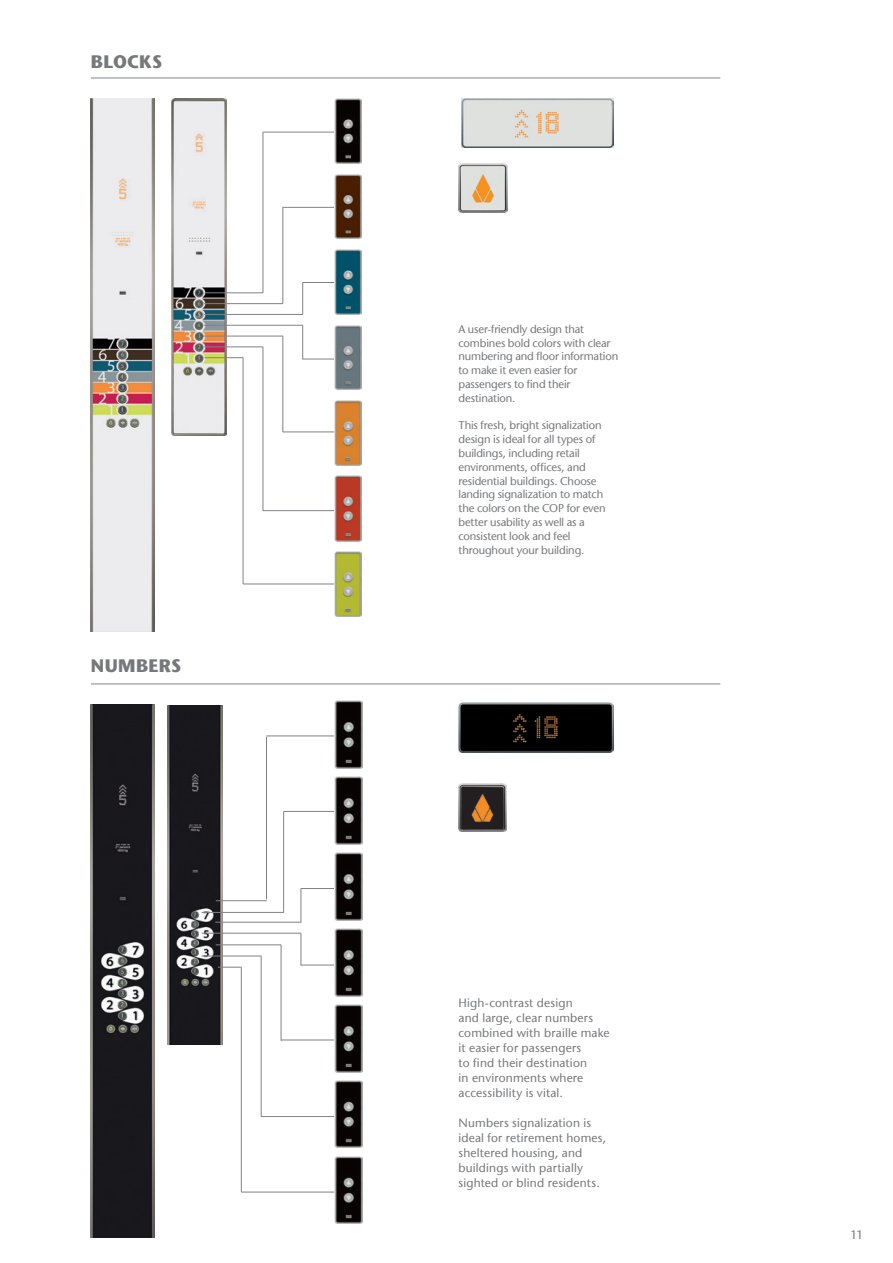
<style>
.page{position:relative;width:893px;height:1263px;background:#fff}
.page>*{position:absolute;margin:0;border:0;box-sizing:border-box;transform-origin:0 0}
.t1{font:700 18px "Stone Sans";letter-spacing:.02em;color:#76787b}
.t2{font:12px/15px "Stone Sans";letter-spacing:.015em;color:#76787b}
.t3{font:11.25px/13.8px "Stone Sans";letter-spacing:-.015em;color:#76787b}
</style>
<div class="page">
<hr style="left:91px;top:78px;width:629px;height:1px;background:#808285">
<img style="left:91px;top:99px;width:64px;height:532px">
<img style="left:91px;top:705px;width:64px;height:533px">
<hr style="left:91px;top:684px;width:629px;height:1px;background:#808285">
<img style="left:459px;top:784px;width:47px;height:47px">
<img style="left:459px;top:703px;width:155px;height:49px">
<img style="left:461px;top:99px;width:152px;height:48px">
<img style="left:459px;top:163px;width:49px;height:50px">
<img style="left:171px;top:99px;width:56px;height:336px">
<img style="left:167px;top:705px;width:56px;height:339px">
<hr style="left:266px;top:737px;width:1px;height:162px;background:#808285">
<hr style="left:266px;top:736px;width:84px;height:1px;background:#808285">
<hr style="left:283px;top:812px;width:1px;height:100px;background:#808285">
<hr style="left:283px;top:811px;width:67px;height:1px;background:#808285">
<hr style="left:301px;top:889px;width:1px;height:33px;background:#808285">
<hr style="left:301px;top:933px;width:1px;height:32px;background:#808285">
<hr style="left:301px;top:888px;width:35px;height:1px;background:#808285">
<hr style="left:301px;top:965px;width:34px;height:1px;background:#808285">
<hr style="left:241px;top:967px;width:1px;height:225px;background:#808285">
<hr style="left:241px;top:1192px;width:94px;height:1px;background:#808285">
<hr style="left:261px;top:956px;width:1px;height:160px;background:#808285">
<hr style="left:261px;top:1116px;width:74px;height:1px;background:#808285">
<hr style="left:281px;top:945px;width:1px;height:96px;background:#808285">
<hr style="left:281px;top:1040px;width:54px;height:1px;background:#808285">
<hr style="left:216px;top:900px;width:51px;height:1px;background:#808285">
<hr style="left:202px;top:933px;width:99px;height:1px;background:#808285">
<hr style="left:215px;top:922px;width:86px;height:1px;background:#808285">
<hr style="left:202px;top:912px;width:82px;height:1px;background:#808285">
<svg style="left:218px;top:967px;width:23px;height:1px"></svg>
<hr style="left:202px;top:956px;width:59px;height:1px;background:#808285">
<hr style="left:216px;top:944px;width:65px;height:1px;background:#808285">
<img style="left:335px;top:701px;width:28px;height:67px">
<img style="left:335px;top:853px;width:28px;height:67px">
<img style="left:335px;top:929px;width:28px;height:67px">
<img style="left:335px;top:1005px;width:28px;height:67px">
<img style="left:335px;top:1081px;width:28px;height:67px">
<img style="left:335px;top:1157px;width:28px;height:67px">
<img style="left:335px;top:777px;width:28px;height:67px">
<hr style="left:263px;top:132px;width:88px;height:1px;background:#808285">
<hr style="left:283px;top:207px;width:66px;height:1px;background:#808285">
<hr style="left:302px;top:282px;width:36px;height:1px;background:#808285">
<hr style="left:302px;top:359px;width:35px;height:1px;background:#808285">
<hr style="left:243px;top:584px;width:101px;height:1px;background:#808285">
<hr style="left:263px;top:510px;width:76px;height:1px;background:#808285">
<hr style="left:283px;top:432px;width:58px;height:1px;background:#808285">
<hr style="left:263px;top:132px;width:1px;height:161px;background:#808285">
<hr style="left:283px;top:207px;width:1px;height:96px;background:#808285">
<hr style="left:302px;top:283px;width:1px;height:31px;background:#808285">
<hr style="left:302px;top:325px;width:1px;height:34px;background:#808285">
<hr style="left:243px;top:358px;width:1px;height:226px;background:#808285">
<hr style="left:263px;top:347px;width:1px;height:164px;background:#808285">
<hr style="left:283px;top:336px;width:1px;height:96px;background:#808285">
<hr style="left:205px;top:293px;width:58px;height:1px;background:#808285">
<hr style="left:204px;top:325px;width:99px;height:1px;background:#808285">
<hr style="left:204px;top:314px;width:99px;height:1px;background:#808285">
<hr style="left:204px;top:303px;width:79px;height:1px;background:#808285">
<hr style="left:205px;top:357px;width:38px;height:1px;background:#808285">
<hr style="left:204px;top:347px;width:59px;height:1px;background:#808285">
<hr style="left:203px;top:336px;width:80px;height:1px;background:#808285">
<img style="left:335px;top:476px;width:27px;height:65px">
<img style="left:335px;top:99px;width:26px;height:64px">
<img style="left:335px;top:250px;width:26px;height:64px">
<img style="left:335px;top:174px;width:26px;height:65px">
<img style="left:335px;top:325px;width:26px;height:65px">
<img style="left:335px;top:551px;width:27px;height:66px">
<img style="left:335px;top:400px;width:27px;height:66px">
<h1 class="t1" style="left:91px;top:50px;width:73px">BLOCKS</h1>
<h1 class="t1" style="left:91px;top:655px;width:92px">NUMBERS</h1>
<p class="t3" style="left:459px;top:322px;width:161px">A user-friendly design that combines bold colors with clear numbering and floor information to make it even easier for passengers to find their destination.</p>
<p class="t3" style="left:459px;top:419px;width:149px">This fresh, bright signalization design is ideal for all types of buildings, including retail environments, offices, and residential buildings. Choose landing signalization to match the colors on the COP for even better usability as well as a consistent look and feel throughout your building.</p>
<p class="t2" style="left:459px;top:995px;width:153px">High-contrast design<br>and large, clear numbers combined with braille make it easier for passengers<br>to find their destination<br>in environments where accessibility is vital.</p>
<p class="t2" style="left:459px;top:1115px;width:149px">Numbers signalization is ideal for retirement homes, sheltered housing, and buildings with partially sighted or blind residents.</p>
<p class="t2" style="left:850px;top:1227px;width:14px">11</p>
</div>
